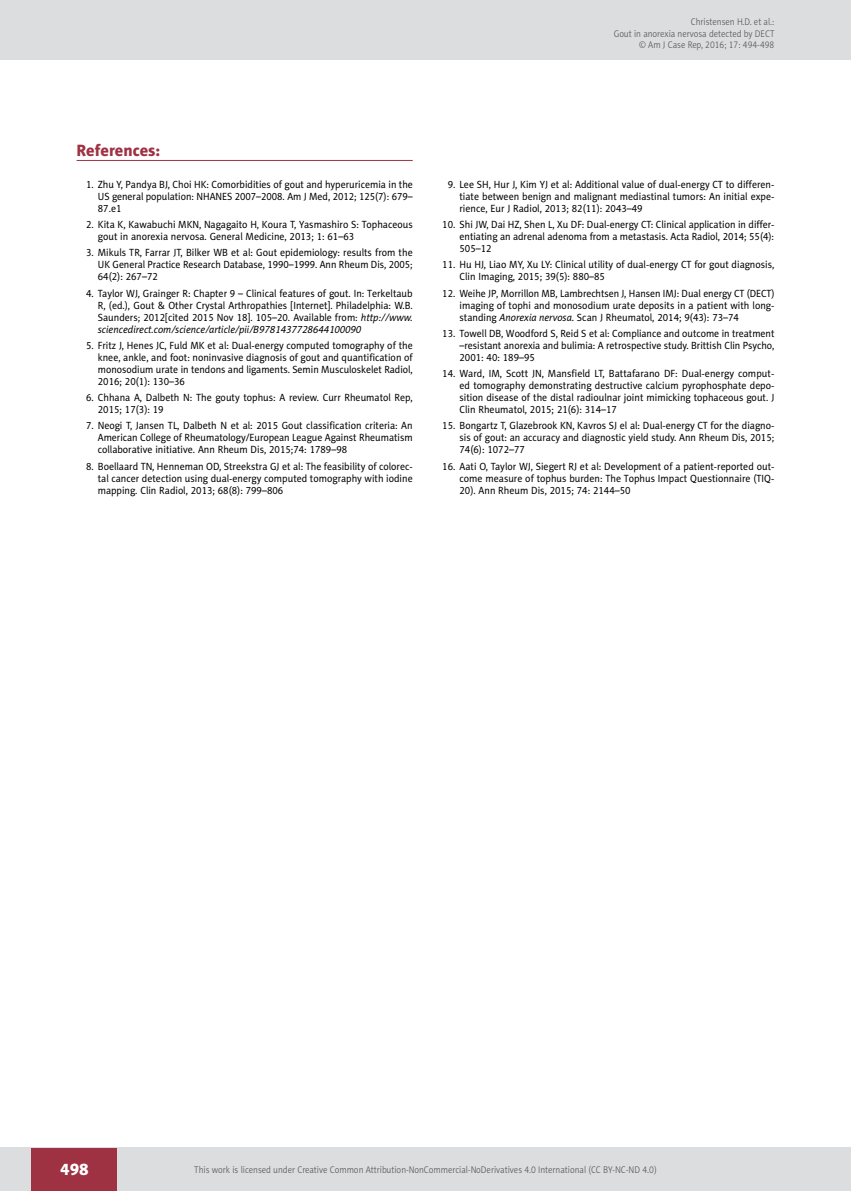
<style>
.page{position:relative;width:851px;height:1191px;background:#fff}
.page>*{position:absolute;margin:0;border:0;box-sizing:border-box;transform-origin:0 0}
.t1{font:16.5px "Naomi Sans EFN Heavy";color:#9e3242}
.t2{font:16.5px "Naomi Sans EFN Heavy";color:#fff}
.t3{font:10.5px/12px "Naomi Sans EFN";color:#000;text-align:justify;scale:.95 1}
.t4{font:10.5px/12px "Naomi Sans EFN";color:#000;text-align:justify;scale:.94 1}
.t5{font:9.75px/11.2px "Naomi Sans EFN Light";color:#58595b;text-align:right;scale:.9 1}
.s1{font-style:italic}
</style>
<div class="page">
<hr style="left:77px;top:160px;width:335px;height:1px;background:#9e3242">
<div style="left:0;top:1148px;width:850px;height:43px;background:#dcddde"></div>
<div style="left:32px;top:1147px;width:85px;height:43px;background:#9e3242"></div>
<div style="left:0;top:0;width:850px;height:60px;background:#dcddde"></div>
<p class="t5" style="left:613px;top:16px;width:180px">Christensen H.D. et al.:<br>Gout in anorexia nervosa detected by DECT © Am J Case Rep, 2016; 17: 494-498</p>
<h1 class="t1" style="left:77px;top:140px;width:85px">References:</h1>
<p class="t3" style="left:98px;top:178px;width:333px;text-indent:-12px">1. Zhu Y, Pandya BJ, Choi HK: Comorbidities of gout and hyperuricemia in the US general population: NHANES 2007–2008. Am J Med, 2012; 125(7): 679– 87.e1</p>
<p class="t3" style="left:98px;top:219px;width:333px;text-indent:-12px">2. Kita K, Kawabuchi MKN, Nagagaito H, Koura T, Yasmashiro S: Tophaceous gout in anorexia nervosa. General Medicine, 2013; 1: 61–63</p>
<p class="t3" style="left:98px;top:247px;width:333px;text-indent:-12px">3. Mikuls TR, Farrar JT, Bilker WB et al: Gout epidemiology: results from the UK General Practice Research Database, 1990–1999. Ann Rheum Dis, 2005; 64(2): 267–72</p>
<p class="t3" style="left:98px;top:287px;width:333px;text-indent:-12px">4. Taylor WJ, Grainger R: Chapter 9 – Clinical features of gout. In: Terkeltaub R, (ed.), Gout &amp; Other Crystal Arthropathies [Internet]. Philadelphia: W.B.<br>Saunders; 2012[cited 2015 Nov 18]. 105–20. Available from: <span class="s1">http://www. sciencedirect.com/science/article/pii/B9781437728644100090</span></p>
<p class="t3" style="left:98px;top:339px;width:333px;text-indent:-12px">5. Fritz J, Henes JC, Fuld MK et al: Dual-energy computed tomography of the knee, ankle, and foot: noninvasive diagnosis of gout and quantification of monosodium urate in tendons and ligaments. Semin Musculoskelet Radiol, 2016; 20(1): 130–36</p>
<p class="t3" style="left:98px;top:392px;width:333px;text-indent:-12px">6. Chhana A, Dalbeth N: The gouty tophus: A review. Curr Rheumatol Rep,<br>2015; 17(3): 19</p>
<p class="t3" style="left:98px;top:420px;width:333px;text-indent:-12px">7. Neogi T, Jansen TL, Dalbeth N et al: 2015 Gout classification criteria: An American College of Rheumatology/European League Against Rheumatism collaborative initiative. Ann Rheum Dis, 2015;74: 1789–98</p>
<p class="t3" style="left:98px;top:460px;width:333px;text-indent:-12px">8. Boellaard TN, Henneman OD, Streekstra GJ et al: The feasibility of colorec&shy;tal cancer detection using dual-energy computed tomography with iodine mapping. Clin Radiol, 2013; 68(8): 799–806</p>
<p class="t3" style="left:459px;top:178px;width:333px;text-indent:-12px">9. Lee SH, Hur J, Kim YJ et al: Additional value of dual-energy CT to differen&shy;tiate between benign and malignant mediastinal tumors: An initial expe&shy;rience, Eur J Radiol, 2013; 82(11): 2043–49</p>
<p class="t3" style="left:459px;top:219px;width:333px;text-indent:-17px">10. Shi JW, Dai HZ, Shen L, Xu DF: Dual-energy CT: Clinical application in differ&shy;entiating an adrenal adenoma from a metastasis. Acta Radiol, 2014; 55(4):<br>505–12</p>
<p class="t3" style="left:459px;top:259px;width:333px;text-indent:-17px">11. Hu HJ, Liao MY, Xu LY: Clinical utility of dual-energy CT for gout diagnosis,<br>Clin Imaging, 2015; 39(5): 880–85</p>
<p class="t4" style="left:459px;top:287px;width:336px;text-indent:-17px">12. Weihe JP, Morrillon MB, Lambrechtsen J, Hansen IMJ: Dual energy CT (DECT) imaging of tophi and monosodium urate deposits in a patient with long&shy;standing <span class="s1">Anorexia nervosa</span>. Scan J Rheumatol, 2014; 9(43): 73–74</p>
<p class="t4" style="left:459px;top:327px;width:336px;text-indent:-17px">13. Towell DB, Woodford S, Reid S et al: Compliance and outcome in treatment –resistant anorexia and bulimia: A retrospective study. Brittish Clin Psycho, 2001: 40: 189–95</p>
<p class="t3" style="left:459px;top:368px;width:333px;text-indent:-17px">14. Ward, IM, Scott JN, Mansfield LT, Battafarano DF: Dual-energy comput&shy;ed tomography demonstrating destructive calcium pyrophosphate depo&shy;sition disease of the distal radioulnar joint mimicking tophaceous gout. J Clin Rheumatol, 2015; 21(6): 314–17</p>
<p class="t3" style="left:459px;top:420px;width:333px;text-indent:-17px">15. Bongartz T, Glazebrook KN, Kavros SJ el al: Dual-energy CT for the diagno&shy;sis of gout: an accuracy and diagnostic yield study. Ann Rheum Dis, 2015; 74(6): 1072–77</p>
<p class="t3" style="left:459px;top:460px;width:333px;text-indent:-17px">16. Aati O, Taylor WJ, Siegert RJ et al: Development of a patient-reported out&shy;come measure of tophus burden: The Tophus Impact Questionnaire (TIQ-20). Ann Rheum Dis, 2015; 74: 2144–50</p>
<h1 class="t2" style="left:60px;top:1159px;width:30px">498</h1>
<p class="t5" style="left:194px;top:1164px;width:515px">This work is licensed under Creative Common Attribution-NonCommercial-NoDerivatives 4.0 International (CC BY-NC-ND 4.0)</p>
</div>
